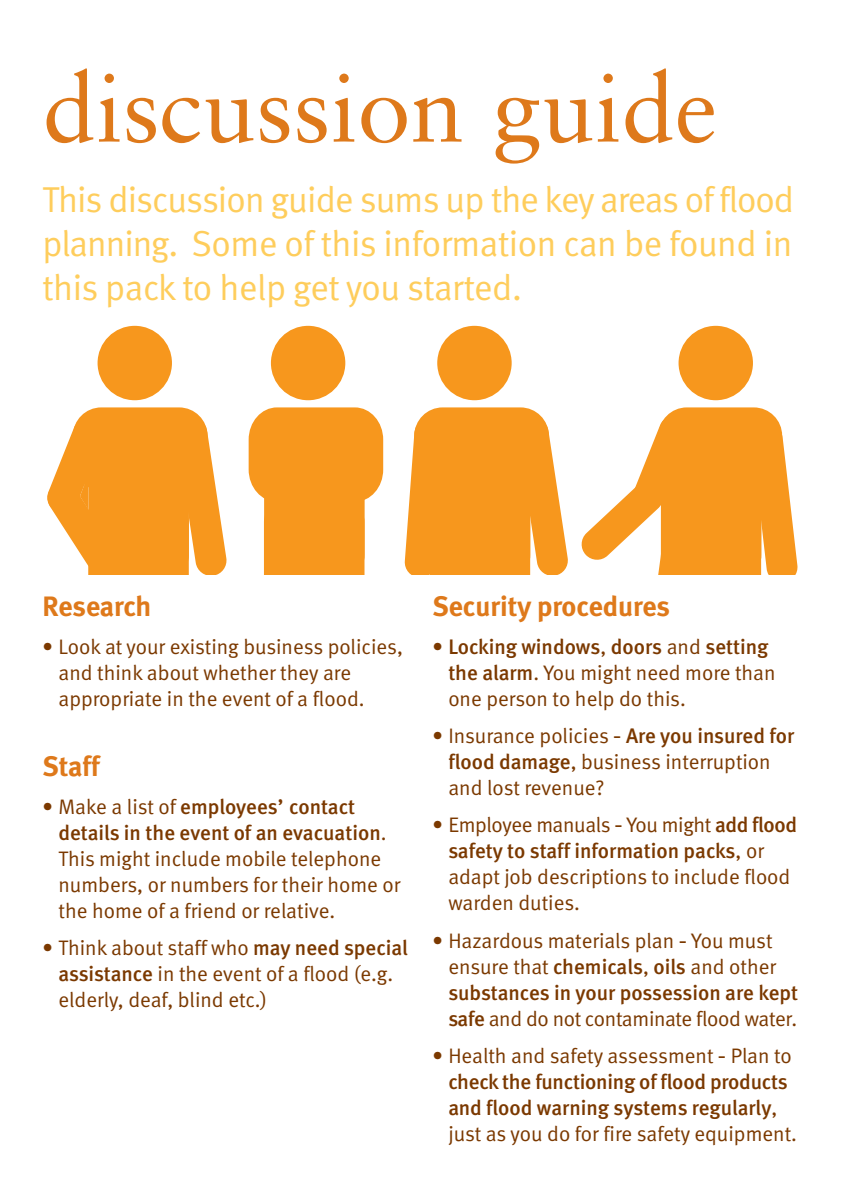
<style>
.page{position:relative;width:842px;height:1191px;background:#fff}
.page>*{position:absolute;margin:0;border:0;box-sizing:border-box;transform-origin:0 0}
.t1{font:96px "EA Sabon Roman";color:#de791b}
.t2{font:36px/44px "EA Meta Normal Roman";letter-spacing:-.01em;color:#fecd5c;text-align:justify}
.t3{font:28px "EA Meta Bold Roman";color:#de791b}
.t4{font:21px/26px "EA Meta Normal Roman";color:#7b3900}
.t5{font:21px/26px "EA Meta Medium Roman";letter-spacing:-.005em;color:#7b3900}
.s1{font-family:"Helvetica Neue"}
.s2{font-family:"EA Meta Normal Roman"}
.s3{font-family:"EA Meta Medium Roman"}
</style>
<div class="page">
<svg style="left:47px;top:325px;width:751px;height:250px"></svg>
<h1 class="t1" style="left:43px;top:51px;width:676px">discussion guide</h1>
<h2 class="t2" style="left:43px;top:177px;width:753px">This discussion guide sums up the key areas of flood planning. Some of this information can be found in this pack to help get you started.</h2>
<h3 class="t3" style="left:43px;top:590px;width:110px">Research</h3>
<p class="t4" style="left:59px;top:633px;width:346px;text-indent:-16px"><span class="s1">•</span> Look at your existing business policies, and think about whether they are appropriate in the event of a flood.</p>
<h3 class="t3" style="left:43px;top:750px;width:58px">Staff</h3>
<p class="t5" style="left:59px;top:793px;width:330px;text-indent:-16px"><span class="s1">•</span> <span class="s2">Make a list of</span> employees’ contact details in the event of an evacuation<span class="s2">.</span></p>
<p class="t4" style="left:59px;top:845px;width:343px">This might include mobile telephone numbers, or numbers for their home or the home of a friend or relative.</p>
<p class="t4" style="left:59px;top:934px;width:351px;text-indent:-16px"><span class="s1">•</span> Think about staff who <span class="s3">may need special assistance</span> in the event of a flood (e.g. elderly, deaf, blind etc.)</p>
<h3 class="t3" style="left:432px;top:590px;width:239px">Security procedures</h3>
<p class="t5" style="left:432px;top:633px;width:337px"><span class="s1">•</span> Locking windows<span class="s2">,</span> doors <span class="s2">and</span> setting</p>
<p class="t4" style="left:448px;top:659px;width:329px"><span class="s3">the alarm</span>. You might need more than one person to help do this.</p>
<p class="t4" style="left:448px;top:722px;width:347px;text-indent:-16px"><span class="s1">•</span> Insurance policies <span class="s1">-</span> <span class="s3">Are you insured for flood damage</span>, business interruption and lost revenue?</p>
<p class="t4" style="left:432px;top:811px;width:366px"><span class="s1">•</span> Employee manuals <span class="s1">-</span> You might <span class="s3">add flood</span></p>
<p class="t5" style="left:448px;top:838px;width:317px">safety to staff information packs<span class="s2">, or</span></p>
<p class="t4" style="left:448px;top:863px;width:344px">adapt job descriptions to include flood warden duties.</p>
<p class="t4" style="left:432px;top:927px;width:345px;text-align:right"><span class="s1">•</span> Hazardous materials plan <span class="s1">-</span> You must ensure that <span class="s3">chemicals</span>, <span class="s3">oils</span> and other</p>
<p class="t5" style="left:448px;top:979px;width:351px">substances in your possession are kept</p>
<p class="t4" style="left:448px;top:1005px;width:350px"><span class="s3">safe</span> and do not contaminate flood water.</p>
<p class="t4" style="left:432px;top:1042px;width:361px"><span class="s1">•</span> Health and safety assessment <span class="s1">-</span> Plan to</p>
<p class="t5" style="left:448px;top:1068px;width:341px">check the functioning of flood products and flood warning systems regularly<span class="s2">,</span></p>
<p class="t4" style="left:448px;top:1120px;width:350px">just as you do for fire safety equipment.</p>
</div>
